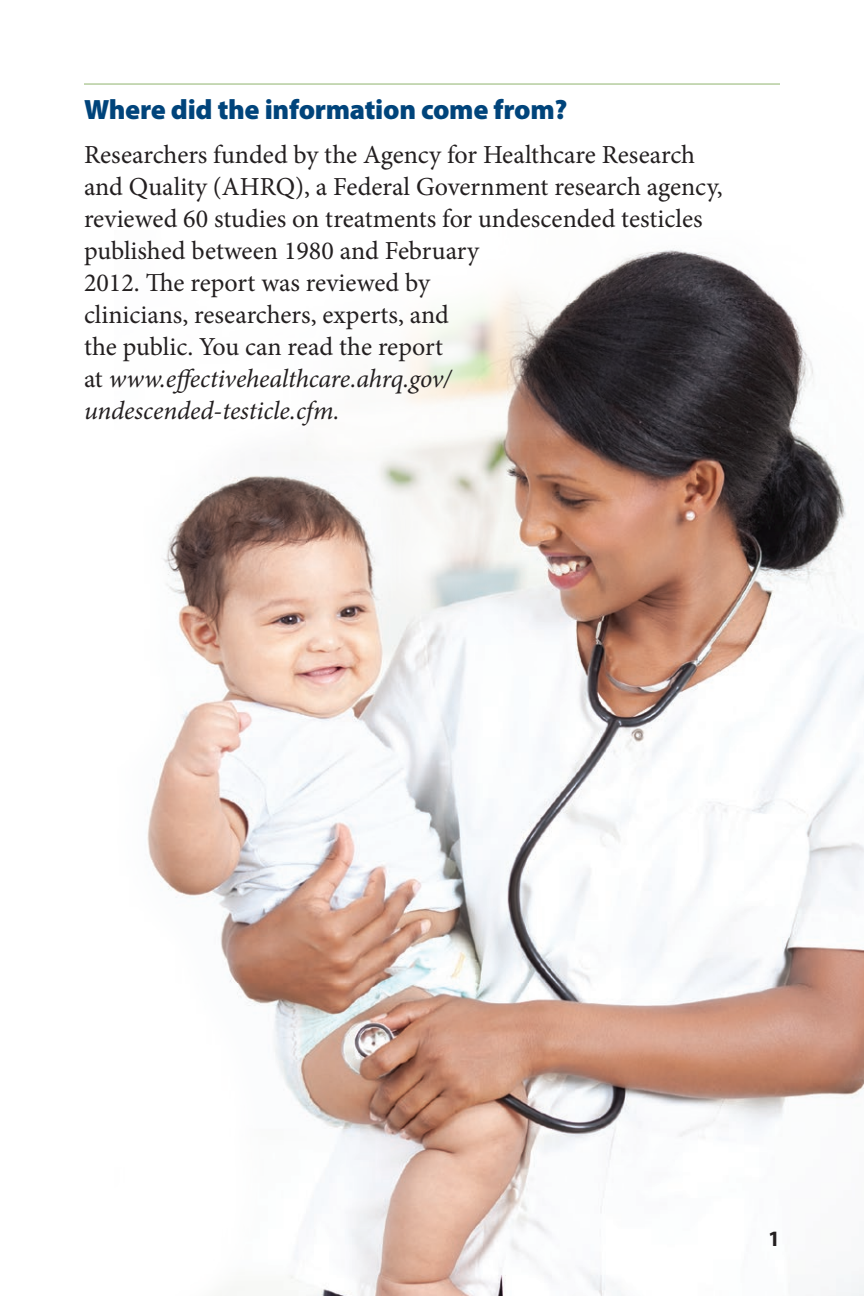
<style>
.page{position:relative;width:864px;height:1296px;background:#fff}
.page>*{position:absolute;margin:0;border:0;box-sizing:border-box;transform-origin:0 0}
.Subhead_1{font:900 28px "Myriad Pro";letter-spacing:-.01em;color:#00447b}
.body_text_large_-_po{font:26px/32px "Minion Pro";color:#231f20}
.table_bullets_conden{font:700 22px "Myriad Pro";color:#231f20}
.s1{font-style:italic}
</style>
<div class="page">
<img style="left:147px;top:250px;width:717px;height:1046px">
<hr style="left:84px;top:83px;width:696px;height:2px;background:#b5cc9e">
<p class="Subhead_1" style="left:84px;top:91px;width:485px">Where did the information come from?</p>
<p class="body_text_large_-_po" style="left:84px;top:139px;width:640px">Researchers funded by the Agency for Healthcare Research and Quality (AHRQ), a Federal Government research agency, reviewed 60 studies on treatments for undescended testicles published between 1980 and February<br>2012. The report was reviewed by<br>clinicians, researchers, experts, and<br>the public. You can read the report<br>at <span class="s1">www.effectivehealthcare.ahrq.gov/<br>undescended-testicle.cfm.</span></p>
<p class="table_bullets_conden" style="left:768px;top:1224px;width:13px">1</p>
</div>
